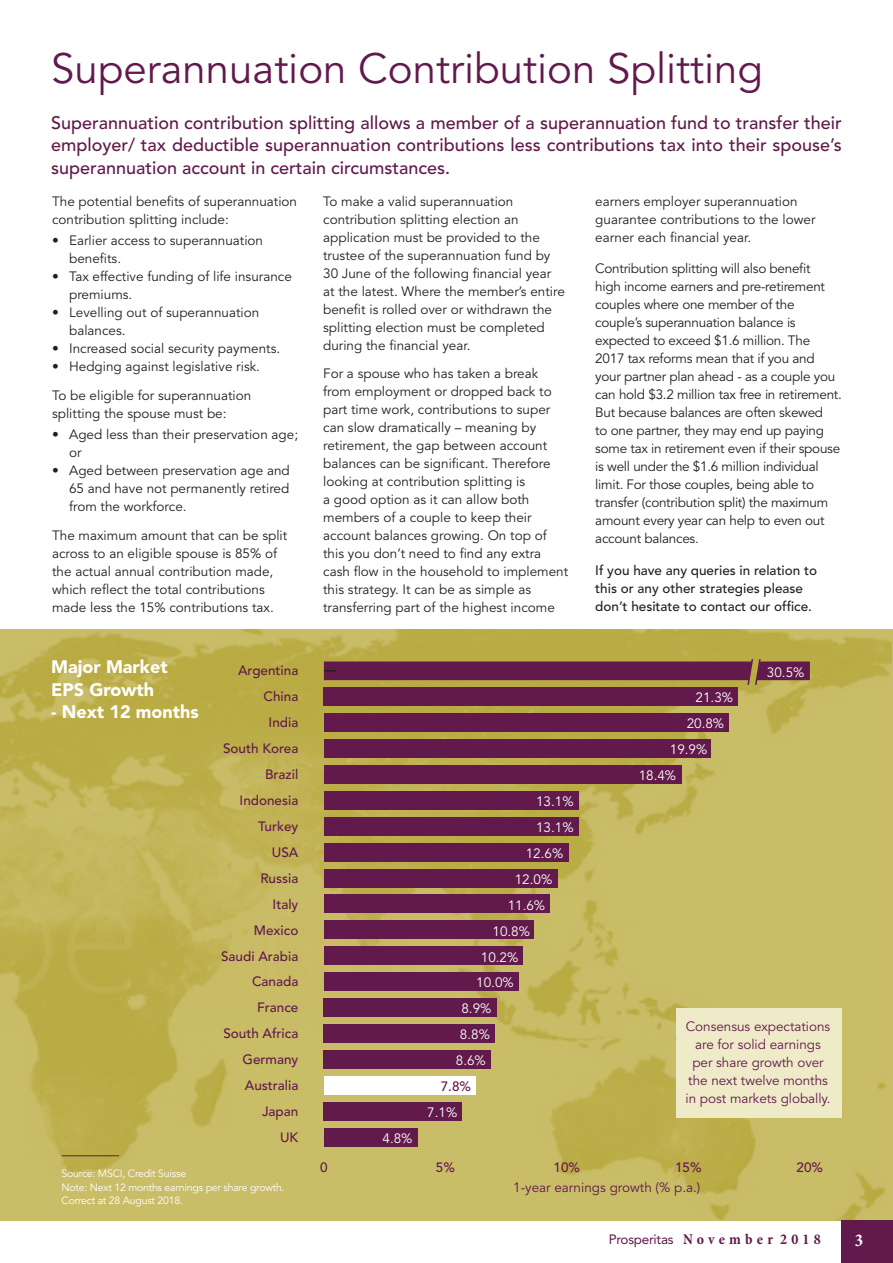
<style>
.page{position:relative;width:893px;height:1263px;background:#fff}
.page>*{position:absolute;margin:0;border:0;box-sizing:border-box;transform-origin:0 0}
.t1{font:42px "Avenir";color:#62194b}
.t2{font:500 18px/22.5px "Avenir";color:#62194b;text-align:justify}
.t3{font:900 18px/22.5px "Avenir";color:#fff}
.t4{font:700 condensed 18px "Minion Pro";color:#fff}
.t5{font:700 condensed 15px "Minion Pro";color:#62194b}
.t6{font:13.5px/18px "Avenir";color:#231f20}
.t7{font:13.5px/18px "Avenir";letter-spacing:-.02em;color:#231f20}
.t8{font:500 13.5px/26px "Avenir";color:#62194b;text-align:right}
.t9{font:13.5px/18px "Avenir";letter-spacing:-.005em;color:#62194b;text-align:center}
.t10{font:500 13.5px/18px "Avenir";color:#231f20}
.t11{font:13.5px "Avenir";color:#fff}
.t12{font:10.5px/13.5px "Avenir";letter-spacing:-.02em;color:#fff}
.s1{font-family:"Avenir";font-weight:400;font-stretch:normal;font-size:13.5px}
</style>
<div class="page">
<img style="left:0;top:629px;width:892px;height:591px">
<div style="left:842px;top:1220px;width:51px;height:43px;background:#62194b"></div>
<svg style="left:324px;top:659px;width:486px;height:26px;background:#7b4349"></svg>
<div style="left:324px;top:687px;width:414px;height:19px;background:#62194b"></div>
<div style="left:324px;top:713px;width:404px;height:19px;background:#62194b"></div>
<div style="left:324px;top:739px;width:387px;height:19px;background:#62194b"></div>
<div style="left:324px;top:765px;width:358px;height:19px;background:#62194b"></div>
<div style="left:324px;top:791px;width:255px;height:19px;background:#62194b"></div>
<div style="left:324px;top:817px;width:255px;height:18px;background:#62194b"></div>
<div style="left:324px;top:843px;width:245px;height:18px;background:#62194b"></div>
<div style="left:324px;top:869px;width:233px;height:18px;background:#62194b"></div>
<div style="left:324px;top:895px;width:225px;height:18px;background:#62194b"></div>
<div style="left:324px;top:920px;width:210px;height:19px;background:#62194b"></div>
<div style="left:324px;top:946px;width:198px;height:19px;background:#62194b"></div>
<div style="left:324px;top:972px;width:194px;height:19px;background:#62194b"></div>
<div style="left:324px;top:998px;width:173px;height:19px;background:#62194b"></div>
<div style="left:324px;top:1024px;width:171px;height:19px;background:#62194b"></div>
<div style="left:324px;top:1050px;width:167px;height:19px;background:#62194b"></div>
<div style="left:324px;top:1076px;width:151px;height:18px;background:#fff"></div>
<div style="left:324px;top:1102px;width:138px;height:18px;background:#62194b"></div>
<div style="left:324px;top:1128px;width:93px;height:18px;background:#62194b"></div>
<div style="left:676px;top:1008px;width:166px;height:110px;background:#efebc8"></div>
<hr style="left:62px;top:1155px;width:57px;height:1px;background:#62194b">
<h1 class="t1" style="left:51px;top:44px;width:714px">Superannuation Contribution Splitting</h1>
<p class="t2" style="left:51px;top:112px;width:792px">Superannuation contribution splitting allows a member of a superannuation fund to transfer their employer/ tax deductible superannuation contributions less contributions tax into their spouse’s superannuation account in certain circumstances.</p>
<p class="t6" style="left:52px;top:193px;width:246px">The potential benefits of superannuation contribution splitting include:</p>
<p class="t6" style="left:69px;top:232px;width:195px;text-indent:-17px">• Earlier access to superannuation benefits.</p>
<p class="t6" style="left:69px;top:268px;width:224px;text-indent:-17px">• Tax effective funding of life insurance premiums.</p>
<p class="t6" style="left:69px;top:304px;width:192px;text-indent:-17px">• Levelling out of superannuation balances.</p>
<p class="t6" style="left:52px;top:340px;width:230px">• Increased social security payments.</p>
<p class="t6" style="left:52px;top:352px;width:209px;line-height:28.7px">• Hedging against legislative risk.<br>To be eligible for superannuation</p>
<p class="t6" style="left:52px;top:404px;width:176px">splitting the spouse must be:</p>
<p class="t6" style="left:69px;top:426px;width:230px;text-indent:-17px">• Aged less than their preservation age; or</p>
<p class="t6" style="left:69px;top:462px;width:222px;text-align:justify;text-indent:-17px">• Aged between preservation age and 65 and have not permanently retired from the workforce.</p>
<p class="t6" style="left:52px;top:526px;width:237px">The maximum amount that can be split across to an eligible spouse is 85% of the actual annual contribution made, which reflect the total contributions made less the 15% contributions tax.</p>
<p class="t6" style="left:323px;top:193px;width:243px">To make a valid superannuation contribution splitting election an application must be provided to the trustee of the superannuation fund by 30 June of the following financial year at the latest. Where the member’s entire benefit is rolled over or withdrawn the splitting election must be completed during the financial year.</p>
<p class="t6" style="left:323px;top:365px;width:247px">For a spouse who has taken a break from employment or dropped back to part time work, contributions to super can slow dramatically – meaning by retirement, the gap between account balances can be significant. Therefore looking at contribution splitting is<br>a good option as it can allow both members of a couple to keep their account balances growing. On top of this you don’t need to find any extra cash flow in the household to implement this strategy. It can be as simple as transferring part of the highest income</p>
<p class="t6" style="left:595px;top:192px;width:222px">earners employer superannuation guarantee contributions to the lower earner each financial year.</p>
<p class="t7" style="left:595px;top:260px;width:248px">Contribution splitting will also benefit<br>high income earners and pre-retirement couples where one member of the couple’s superannuation balance is expected to exceed $1.6 million. The 2017 tax reforms mean that if you and your partner plan ahead - as a couple you can hold $3.2 million tax free in retirement.<br>But because balances are often skewed<br>to one partner, they may end up paying some tax in retirement even if their spouse is well under the $1.6 million individual limit. For those couples, being able to transfer (contribution split) the maximum amount every year can help to even out account balances.</p>
<p class="t10" style="left:595px;top:562px;width:223px">If you have any queries in relation to this or any other strategies please don’t hesitate to contact our office.</p>
<h2 class="t3" style="left:51px;top:656px;width:118px">Major Market<br>EPS Growth</h2>
<h2 class="t3" style="left:51px;top:701px;width:149px">- Next 12 months</h2>
<p class="t8" style="left:221px;top:657px;width:79px">Argentina<br>China<br>India<br>South Korea<br>Brazil<br>Indonesia<br>Turkey<br>USA<br>Russia<br>Italy<br>Mexico<br>Saudi Arabia<br>Canada<br>France<br>South Africa<br>Germany<br>Australia<br>Japan<br>UK</p>
<p class="t11" style="left:767px;top:664px;width:39px">30.5%</p>
<p class="t11" style="left:696px;top:690px;width:39px">21.3%</p>
<p class="t11" style="left:687px;top:716px;width:39px">20.8%</p>
<p class="t11" style="left:670px;top:741px;width:39px">19.9%</p>
<p class="t11" style="left:639px;top:767px;width:39px">18.4%</p>
<p class="t11" style="left:536px;top:793px;width:39px">13.1%</p>
<p class="t11" style="left:536px;top:819px;width:39px">13.1%</p>
<p class="t11" style="left:526px;top:845px;width:39px">12.6%</p>
<p class="t11" style="left:515px;top:871px;width:39px">12.0%</p>
<p class="t11" style="left:508px;top:897px;width:39px">11.6%</p>
<p class="t11" style="left:492px;top:923px;width:39px">10.8%</p>
<p class="t11" style="left:481px;top:949px;width:39px">10.2%</p>
<p class="t11" style="left:476px;top:975px;width:39px">10.0%</p>
<p class="t11" style="left:461px;top:1000px;width:32px">8.9%</p>
<p class="t11" style="left:460px;top:1026px;width:32px">8.8%</p>
<p class="t11" style="left:456px;top:1052px;width:32px">8.6%</p>
<p class="t8" style="left:441px;top:1072px;width:32px">7.8%</p>
<p class="t11" style="left:427px;top:1104px;width:32px">7.1%</p>
<p class="t9" style="left:686px;top:1017px;width:147px">Consensus expectations are for solid earnings per share growth over the next twelve months in post markets globally.</p>
<p class="t11" style="left:382px;top:1130px;width:32px">4.8%</p>
<p class="t12" style="left:62px;top:1167px;width:224px">Source: MSCI, Credit Suisse<br>Note: Next 12 months earnings per share growth.<br>Correct at 28 August 2018.</p>
<p class="t8" style="left:320px;top:1154px;width:9px">0</p>
<p class="t8" style="left:436px;top:1154px;width:21px">5%</p>
<p class="t8" style="left:554px;top:1154px;width:28px">10%</p>
<p class="t8" style="left:675px;top:1154px;width:28px">15%</p>
<p class="t8" style="left:797px;top:1154px;width:28px">20%</p>
<p class="t9" style="left:513px;top:1178px;width:189px">1-year earnings growth (% p.a.)</p>
<p class="t5" style="left:609px;top:1229px;width:214px"><span class="s1">Prosperitas</span> Nove m b e r 2 0 1 8</p>
<h2 class="t4" style="left:855px;top:1228px;width:10px">3</h2>
</div>
